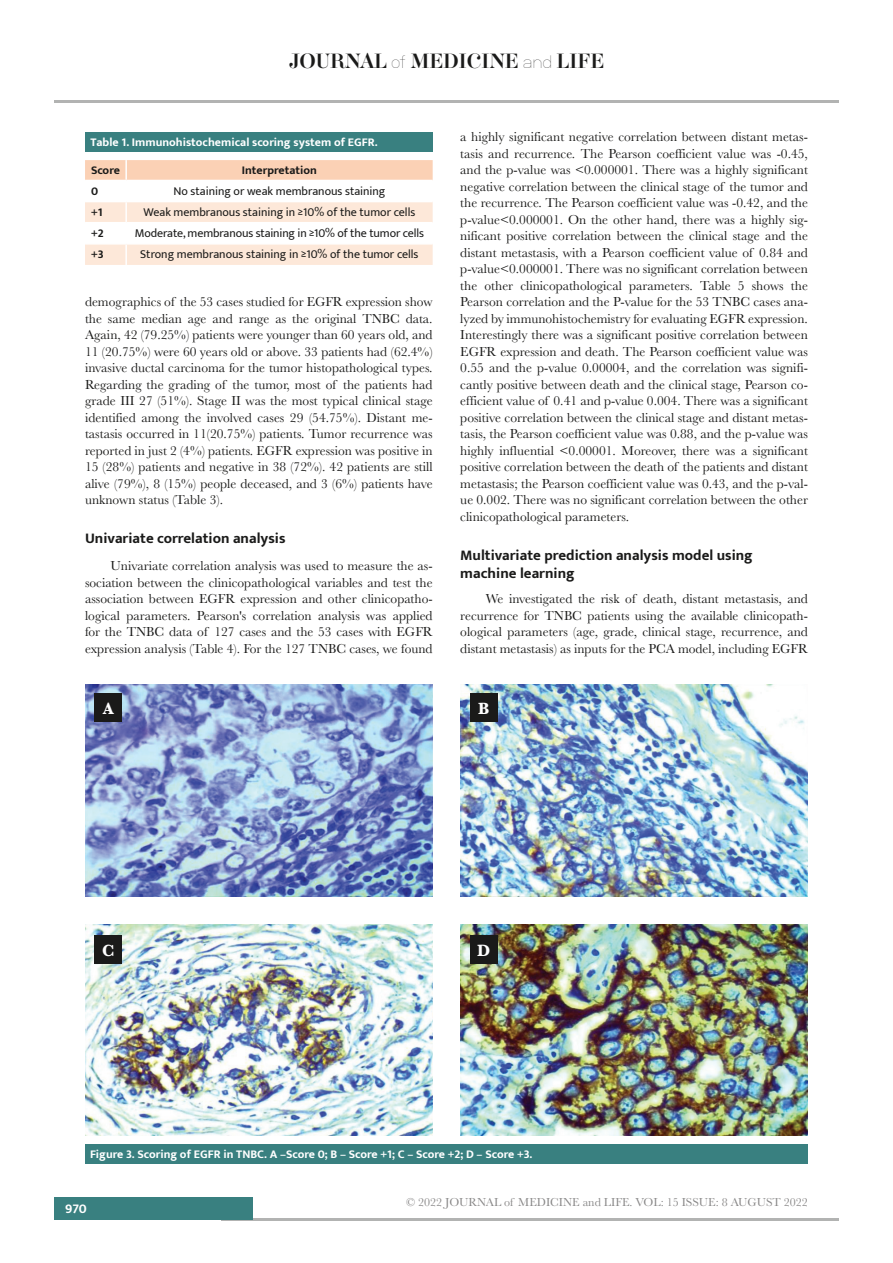
<style>
.page{position:relative;width:893px;height:1263px;background:#fff}
.page>*{position:absolute;margin:0;border:0;box-sizing:border-box;transform-origin:0 0}
.t1{font:18px "Aker Brygge Display";color:#1a1a19}
.t2{font:700 16.8px "Baskerville";color:#fff}
.titlu_3{font:700 15px/18px "Mukta";color:#1a1a19}
.text{font:13.5px/16.5px "Baskerville";color:#1a1a19;text-align:justify}
.t3{font:700 13.5px "Mukta";color:#fff}
.body_tabel{font:12px "Mukta";color:#1a1a19}
.legenda_tabel{font:700 12px "Mukta";color:#fff}
.t4{font:12px "Baskerville";color:#888787}
.center_header_table{font:700 12px "Mukta";color:#1a1a19}
.left_header_table{font:700 12px "Mukta";color:#1a1a19}
.s1{font-family:"Neubau Grotesk Lei"}
</style>
<div class="page">
<hr style="left:221px;top:1218px;width:618px;height:2px;background:#b2b3b2">
<div style="left:54px;top:1198px;width:198px;height:22px;background:#398080"></div>
<hr style="left:54px;top:100px;width:785px;height:2px;background:#b2b3b2">
<div style="left:85px;top:160px;width:348px;height:20px;background:#fbd1b5"></div>
<svg style="left:85px;top:202px;width:348px;height:63px"></svg>
<hr style="left:125px;top:160px;width:2px;height:20px;background:#fff">
<hr style="left:125px;top:202px;width:2px;height:20px;background:#fff">
<hr style="left:85px;top:222px;width:41px;height:1px;background:#fff">
<hr style="left:126px;top:222px;width:307px;height:1px;background:#fff">
<hr style="left:125px;top:223px;width:2px;height:20px;background:#fff">
<hr style="left:125px;top:245px;width:2px;height:20px;background:#fff">
<hr style="left:85px;top:243px;width:41px;height:2px;background:#fff">
<hr style="left:126px;top:243px;width:307px;height:2px;background:#fff">
<div style="left:85px;top:132px;width:348px;height:20px;background:#398080"></div>
<div style="left:85px;top:1144px;width:723px;height:20px;background:#398080"></div>
<img style="left:85px;top:684px;width:348px;height:212px">
<img style="left:460px;top:684px;width:348px;height:212px">
<img style="left:85px;top:924px;width:348px;height:212px">
<img style="left:460px;top:924px;width:348px;height:212px">
<div style="left:95px;top:694px;width:27px;height:28px;background:#1a1a19"></div>
<div style="left:95px;top:935px;width:27px;height:28px;background:#1a1a19"></div>
<div style="left:470px;top:694px;width:27px;height:28px;background:#1a1a19"></div>
<div style="left:470px;top:935px;width:27px;height:28px;background:#1a1a19"></div>
<h1 class="t1" style="left:289px;top:49px;width:317px">JOURNAL <span class="s1">of</span> MEDICINE <span class="s1">and</span> LIFE</h1>
<p class="legenda_tabel" style="left:90px;top:134px;width:289px">Table 1. Immunohistochemical scoring system of EGFR.</p>
<p class="center_header_table" style="left:91px;top:162px;width:30px">Score</p>
<p class="center_header_table" style="left:242px;top:162px;width:76px">Interpretation</p>
<p class="left_header_table" style="left:91px;top:184px;width:9px">0</p>
<p class="body_tabel" style="left:173px;top:184px;width:213px">No staining or weak membranous staining</p>
<p class="left_header_table" style="left:91px;top:205px;width:13px">+1</p>
<p class="body_tabel" style="left:143px;top:205px;width:273px">Weak membranous staining in ≥10% of the tumor cells</p>
<p class="left_header_table" style="left:91px;top:226px;width:14px">+2</p>
<p class="body_tabel" style="left:135px;top:226px;width:291px">Moderate, membranous staining in ≥10% of the tumor cells</p>
<p class="left_header_table" style="left:91px;top:247px;width:14px">+3</p>
<p class="body_tabel" style="left:140px;top:247px;width:280px">Strong membranous staining in ≥10% of the tumor cells</p>
<p class="text" style="left:85px;top:294px;width:349px">demographics of the 53 cases studied for EGFR expression show the same median age and range as the original TNBC data.<br>Again, 42 (79.25%) patients were younger than 60 years old, and 11 (20.75%) were 60 years old or above. 33 patients had (62.4%) invasive ductal carcinoma for the tumor histopathological types.<br>Regarding the grading of the tumor, most of the patients had grade III 27 (51%). Stage II was the most typical clinical stage identified among the involved cases 29 (54.75%). Distant me&shy;tastasis occurred in 11(20.75%) patients. Tumor recurrence was reported in just 2 (4%) patients. EGFR expression was positive in 15 (28%) patients and negative in 38 (72%). 42 patients are still alive (79%), 8 (15%) people deceased, and 3 (6%) patients have unknown status (Table 3).</p>
<p class="titlu_3" style="left:85px;top:529px;width:202px">Univariate correlation analysis</p>
<p class="text" style="left:85px;top:558px;width:349px;text-indent:26px">Univariate correlation analysis was used to measure the as&shy;sociation between the clinicopathological variables and test the association between EGFR expression and other clinicopatho&shy;logical parameters. Pearson's correlation analysis was applied for the TNBC data of 127 cases and the 53 cases with EGFR expression analysis (Table 4). For the 127 TNBC cases, we found</p>
<p class="t2" style="left:103px;top:697px;width:12px">A</p>
<p class="text" style="left:460px;top:129px;width:349px">a highly significant negative correlation between distant metas&shy;tasis and recurrence. The Pearson coefficient value was -0.45, and the p-value was &lt;0.000001. There was a highly significant negative correlation between the clinical stage of the tumor and the recurrence. The Pearson coefficient value was -0.42, and the p-value&lt;0.000001. On the other hand, there was a highly sig&shy;nificant positive correlation between the clinical stage and the distant metastasis, with a Pearson coefficient value of 0.84 and p-value&lt;0.000001. There was no significant correlation between the other clinicopathological parameters. Table 5 shows the Pearson correlation and the P-value for the 53 TNBC cases ana&shy;lyzed by immunohistochemistry for evaluating EGFR expression.<br>Interestingly there was a significant positive correlation between EGFR expression and death. The Pearson coefficient value was 0.55 and the p-value 0.00004, and the correlation was signifi&shy;cantly positive between death and the clinical stage, Pearson co&shy;efficient value of 0.41 and p-value 0.004. There was a significant positive correlation between the clinical stage and distant metas&shy;tasis, the Pearson coefficient value was 0.88, and the p-value was highly influential &lt;0.00001. Moreover, there was a significant positive correlation between the death of the patients and distant metastasis; the Pearson coefficient value was 0.43, and the p-val&shy;ue 0.002. There was no significant correlation between the other clinicopathological parameters.</p>
<p class="titlu_3" style="left:460px;top:546px;width:294px">Multivariate prediction analysis model using machine learning</p>
<p class="text" style="left:460px;top:591px;width:349px;text-indent:26px">We investigated the risk of death, distant metastasis, and recurrence for TNBC patients using the available clinicopath&shy;ological parameters (age, grade, clinical stage, recurrence, and distant metastasis) as inputs for the PCA model, including EGFR</p>
<p class="t2" style="left:478px;top:697px;width:13px">B</p>
<p class="t2" style="left:102px;top:938px;width:14px">C</p>
<p class="t2" style="left:477px;top:938px;width:15px">D</p>
<p class="legenda_tabel" style="left:90px;top:1147px;width:444px">Figure 3. Scoring of EGFR in TNBC. A –Score 0; B – Score +1; C – Score +2; D – Score +3.</p>
<p class="t3" style="left:65px;top:1200px;width:23px">970</p>
<p class="t4" style="left:406px;top:1195px;width:403px">© 2022 JOURNAL of MEDICINE and LIFE. VOL: 15 ISSUE: 8 AUGUST 2022</p>
</div>
